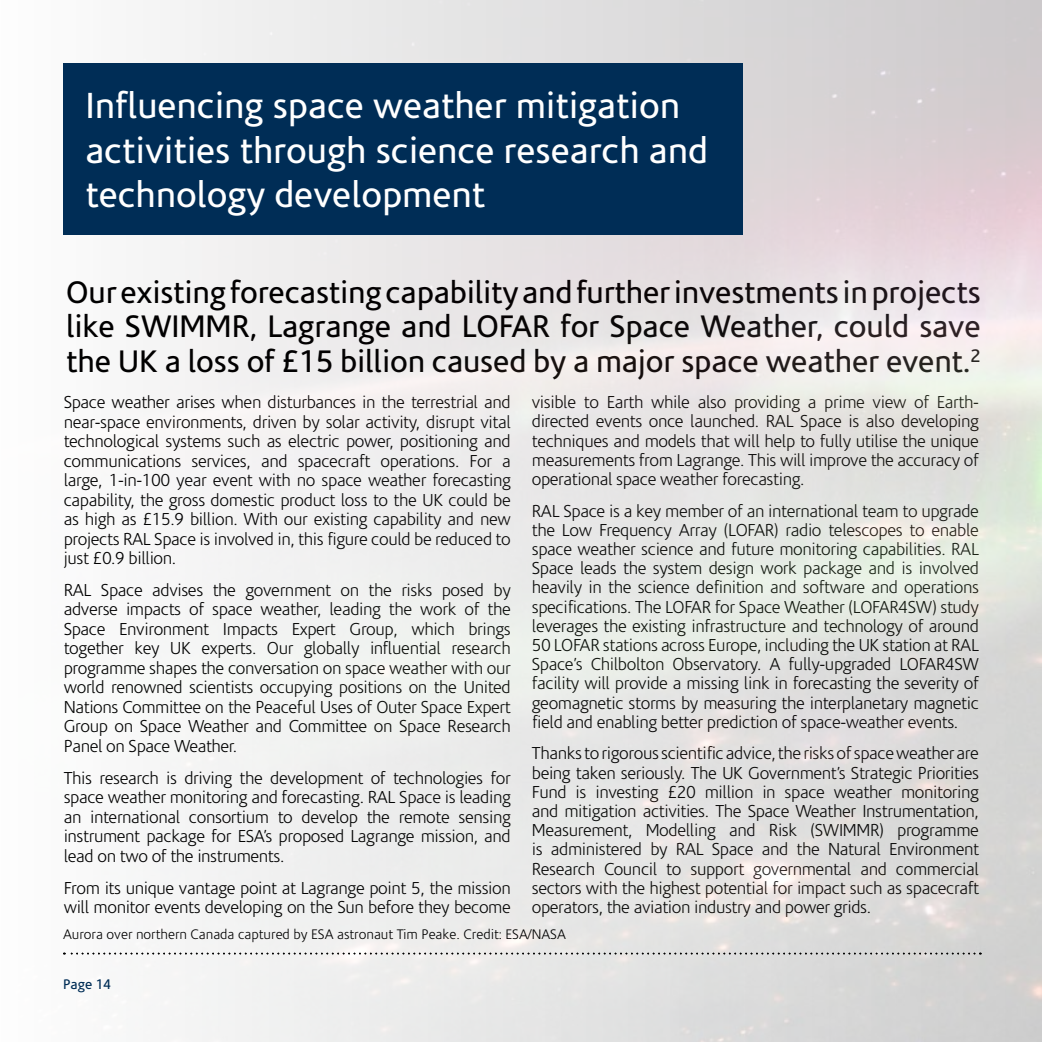
<style>
.page{position:relative;width:1042px;height:1042px;background:#fff}
.page>*{position:absolute;margin:0;border:0;box-sizing:border-box;transform-origin:0 0}
.t1{font:36.75px/44.1px "Corisande";color:#fff}
.t2{font:31.5px/34.6px "Corisande";letter-spacing:-.005em;color:#000;text-align:justify}
.t3{font:300 17.5px/19.2px "Corisande";letter-spacing:-.02em;color:#000;text-align:justify}
.t4{font:300 14px "Corisande";color:#000}
.t5{font:14px "Corisande";color:#002d56}
</style>
<div class="page">
<img style="left:63px;top:0;width:979px;height:1042px">
<svg style="left:64px;top:952px;width:910px;height:2px"></svg>
<div style="left:63px;top:63px;width:679px;height:171px;background:#002d56"></div>
<h1 class="t1" style="left:85px;top:85px;width:624px">Influencing space weather mitigation activities through science research and technology development</h1>
<h2 class="t2" style="left:66px;top:275px;width:916px">Our existing forecasting capability and further investments in projects like SWIMMR, Lagrange and LOFAR for Space Weather, could save the UK a loss of £15 billion caused by a major space weather event.<sup>2</sup></h2>
<p class="t3" style="left:64px;top:393px;width:449px">Space weather arises when disturbances in the terrestrial and near-space environments, driven by solar activity, disrupt vital technological systems such as electric power, positioning and communications services, and spacecraft operations. For a large, 1-in-100 year event with no space weather forecasting capability, the gross domestic product loss to the UK could be as high as £15.9 billion. With our existing capability and new projects RAL Space is involved in, this figure could be reduced to just £0.9 billion.</p>
<p class="t3" style="left:64px;top:581px;width:449px">RAL Space advises the government on the risks posed by adverse impacts of space weather, leading the work of the Space Environment Impacts Expert Group, which brings together key UK experts. Our globally influential research programme shapes the conversation on space weather with our world renowned scientists occupying positions on the United Nations Committee on the Peaceful Uses of Outer Space Expert Group on Space Weather and Committee on Space Research Panel on Space Weather.</p>
<p class="t3" style="left:64px;top:768px;width:449px">This research is driving the development of technologies for space weather monitoring and forecasting. RAL Space is leading an international consortium to develop the remote sensing instrument package for ESA’s proposed Lagrange mission, and lead on two of the instruments.</p>
<p class="t3" style="left:64px;top:878px;width:449px">From its unique vantage point at Lagrange point 5, the mission will monitor events developing on the Sun before they become</p>
<p class="t3" style="left:532px;top:393px;width:449px">visible to Earth while also providing a prime view of Earth&shy;directed events once launched. RAL Space is also developing techniques and models that will help to fully utilise the unique measurements from Lagrange. This will improve the accuracy of operational space weather forecasting.</p>
<p class="t3" style="left:532px;top:501px;width:449px">RAL Space is a key member of an international team to upgrade the Low Frequency Array (LOFAR) radio telescopes to enable space weather science and future monitoring capabilities. RAL Space leads the system design work package and is involved heavily in the science definition and software and operations specifications. The LOFAR for Space Weather (LOFAR4SW) study leverages the existing infrastructure and technology of around 50 LOFAR stations across Europe, including the UK station at RAL Space’s Chilbolton Observatory. A fully-upgraded LOFAR4SW facility will provide a missing link in forecasting the severity of geomagnetic storms by measuring the interplanetary magnetic field and enabling better prediction of space-weather events.</p>
<p class="t3" style="left:532px;top:744px;width:449px">Thanks to rigorous scientific advice, the risks of space weather are being taken seriously. The UK Government’s Strategic Priorities Fund is investing £20 million in space weather monitoring and mitigation activities. The Space Weather Instrumentation, Measurement, Modelling and Risk (SWIMMR) programme is administered by RAL Space and the Natural Environment Research Council to support governmental and commercial sectors with the highest potential for impact such as spacecraft operators, the aviation industry and power grids.</p>
<p class="t4" style="left:63px;top:926px;width:504px">Aurora over northern Canada captured by ESA astronaut Tim Peake. Credit: ESA/NASA</p>
<p class="t5" style="left:63px;top:977px;width:50px">Page 14</p>
</div>
